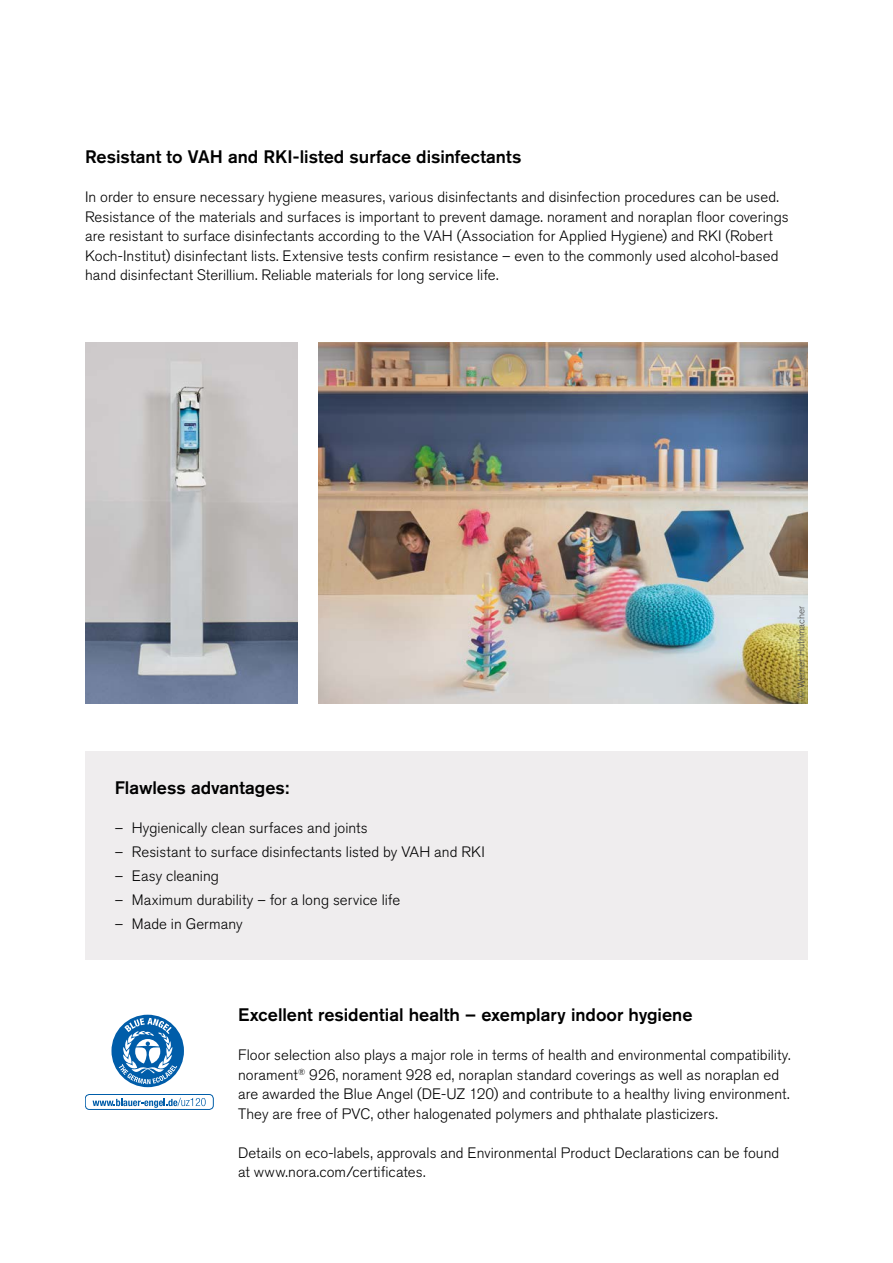
<style>
.page{position:relative;width:893px;height:1263px;background:#fff}
.page>*{position:absolute;margin:0;border:0;box-sizing:border-box;transform-origin:0 0}
.t1{font:500 18px "Akzidenz Grotesk Pro";color:#000}
.t2{font:300 15px/19.5px "Akzidenz Grotesk Pro";letter-spacing:.005em;color:#000}
.t3{font:300 9.75px "Akzidenz Grotesk Pro";color:#4a4a49}
</style>
<div class="page">
<div style="left:85px;top:751px;width:723px;height:208px;background:#efedee"></div>
<img style="left:85px;top:343px;width:213px;height:360px">
<img style="left:319px;top:343px;width:489px;height:360px">
<div style="left:85px;top:1094px;width:129px;height:16px;border:1px solid #005da9;border-radius:4px"></div>
<svg style="left:93px;top:1098px;width:113px;height:10px"></svg>
<svg style="left:111px;top:1015px;width:73px;height:72px"></svg>
<p class="t1" style="left:85px;top:145px;width:438px">Resistant to VAH and RKI-listed surface disinfectants</p>
<p class="t2" style="left:85px;top:187px;width:705px">In order to ensure necessary hygiene measures, various disinfectants and disinfection procedures can be used.<br>Resistance of the materials and surfaces is important to prevent damage. norament and noraplan floor coverings are resistant to surface disinfectants according to the VAH (Association for Applied Hygiene) and RKI (Robert Koch-Institut) disinfectant lists. Extensive tests confirm resistance – even to the commonly used alcohol-based hand disinfectant Sterillium. Reliable materials for long service life.</p>
<p class="t1" style="left:115px;top:776px;width:176px">Flawless advantages:</p>
<p class="t2" style="left:115px;top:818px;width:254px">– Hygienically clean surfaces and joints</p>
<p class="t2" style="left:115px;top:842px;width:372px">– Resistant to surface disinfectants listed by VAH and RKI</p>
<p class="t2" style="left:115px;top:866px;width:106px">– Easy cleaning</p>
<p class="t2" style="left:115px;top:890px;width:287px">– Maximum durability – for a long service life</p>
<p class="t2" style="left:115px;top:914px;width:129px">– Made in Germany</p>
<p class="t3" style="left:795px;top:699px;width:95px;rotate:-90deg">© Werner Huthmacher</p>
<p class="t1" style="left:238px;top:1003px;width:456px">Excellent residential health – exemplary indoor hygiene</p>
<p class="t2" style="left:238px;top:1045px;width:554px">Floor selection also plays a major role in terms of health and environmental compatibility. norament<sup>®</sup> 926, norament 928 ed, noraplan standard coverings as well as noraplan ed are awarded the Blue Angel (DE-UZ 120) and contribute to a healthy living environment.<br>They are free of PVC, other halogenated polymers and phthalate plasticizers.</p>
<p class="t2" style="left:238px;top:1143px;width:543px">Details on eco-labels, approvals and Environmental Product Declarations can be found at www.nora.com/certificates.</p>
</div>
